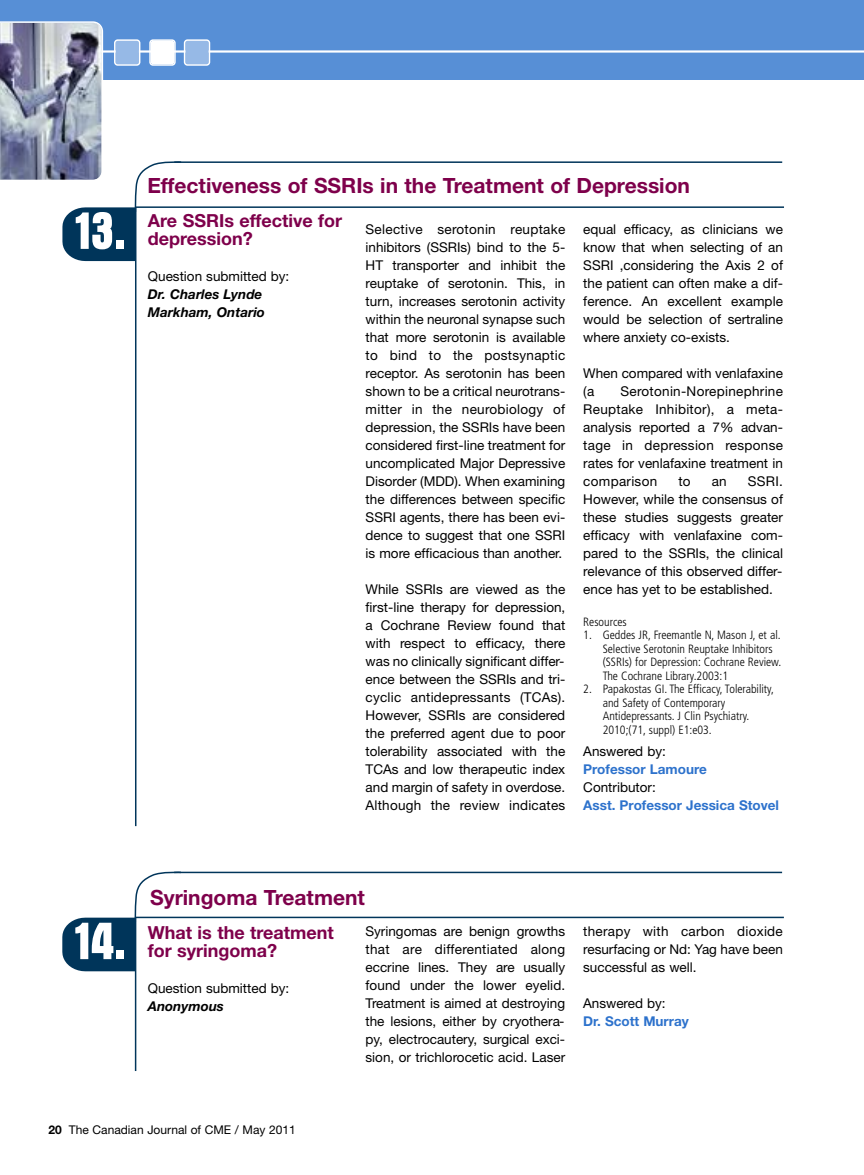
<style>
.page{position:relative;width:864px;height:1175px;background:#fff}
.page>*{position:absolute;margin:0;border:0;box-sizing:border-box;transform-origin:0 0}
.t1{font:700 condensed 54.45px "Aurora BT";color:#fff}
.t2{font:700 21px "Helvetica Neue";color:#7e004b}
.t3{font:700 18px/18px "Helvetica Neue";color:#7e004b}
.t4{font:13.5px/18px "Helvetica Neue";color:#000;text-align:justify}
.t5{font:700 13.5px "Helvetica Neue";color:#2d72cc}
.t6{font:italic 700 13.5px/18px "Helvetica Neue";color:#000}
.t7{font:300 condensed 12px/13.5px "Frutiger";color:#000}
.t8{font:12px "Helvetica Neue";color:#000}
.s1{font-weight:700}
</style>
<div class="page">
<div style="left:0;top:0;width:864px;height:80px;background:#578fd6"></div>
<hr style="left:7px;top:50px;width:857px;height:3px;background:#fff">
<hr style="left:174px;top:161px;width:608px;height:2px;background:#00355a">
<hr style="left:135px;top:207px;width:1px;height:619px;background:#00355a">
<hr style="left:136px;top:206px;width:648px;height:2px;background:#00355a">
<svg style="left:0;top:21px;width:210px;height:240px"></svg>
<hr style="left:174px;top:871px;width:608px;height:2px;background:#00355a">
<hr style="left:135px;top:917px;width:1px;height:154px;background:#00355a">
<hr style="left:136px;top:916px;width:648px;height:2px;background:#00355a">
<svg style="left:62px;top:871px;width:120px;height:100px"></svg>
<h1 class="t1" style="left:76px;top:198px;width:52px">13.</h1>
<h2 class="t2" style="left:147px;top:178px;width:544px">Effectiveness of SSRIs in the Treatment of Depression</h2>
<h3 class="t3" style="left:148px;top:213px;width:196px">Are SSRIs effective for depression?</h3>
<p class="t4" style="left:148px;top:269px;width:143px">Question submitted by:</p>
<p class="t6" style="left:148px;top:287px;width:119px">Dr. Charles Lynde<br>Markham, Ontario</p>
<p class="t4" style="left:366px;top:222px;width:201px">Selective serotonin reuptake inhibitors (SSRIs) bind to the 5- HT transporter and inhibit the reuptake of serotonin. This, in turn, increases serotonin activity within the neuronal synapse such that more serotonin is available to bind to the postsynaptic receptor. As serotonin has been shown to be a critical neurotrans&shy;mitter in the neurobiology of depression, the SSRIs have been considered first-line treatment for uncomplicated Major Depressive Disorder (MDD). When examining the differences between specific SSRI agents, there has been evi&shy;dence to suggest that one SSRI is more efficacious than another.</p>
<p class="t4" style="left:366px;top:582px;width:201px">While SSRIs are viewed as the first-line therapy for depression, a Cochrane Review found that with respect to efficacy, there was no clinically significant differ&shy;ence between the SSRIs and tri&shy;cyclic antidepressants (TCAs).<br>However, SSRIs are considered the preferred agent due to poor tolerability associated with the TCAs and low therapeutic index and margin of safety in overdose.<br>Although the review indicates</p>
<p class="t4" style="left:583px;top:222px;width:201px">equal efficacy, as clinicians we know that when selecting of an SSRI ,considering the Axis 2 of the patient can often make a dif&shy;ference. An excellent example would be selection of sertraline where anxiety co-exists.</p>
<p class="t4" style="left:583px;top:366px;width:201px">When compared with venlafaxine (a</p>
<p class="t4" style="left:583px;top:384px;width:201px;text-indent:37px">Serotonin-Norepinephrine Reuptake Inhibitor), a meta&shy;analysis reported a 7% advan&shy;tage in depression response rates for venlafaxine treatment in comparison</p>
<p class="t4" style="left:583px;top:474px;width:201px;text-indent:165px">SSRI.<br>However, while the consensus of these studies suggests greater efficacy with venlafaxine com&shy;pared to the SSRIs, the clinical relevance of this observed differ&shy;ence has yet to be established.</p>
<p class="t7" style="left:583px;top:616px;width:45px">Resources</p>
<p class="t7" style="left:603px;top:629px;width:180px;text-indent:-19px">1. Geddes JR, Freemantle N, Mason J, et al.<br>Selective Serotonin Reuptake Inhibitors (SSRIs) for Depression: Cochrane Review.<br>The Cochrane Library.2003:1</p>
<p class="t7" style="left:603px;top:683px;width:173px;text-indent:-19px">2. Papakostas GI. The Efficacy, Tolerability, and Safety of Contemporary Antidepressants. J Clin Psychiatry.<br>2010;(71, suppl) E1:e03.</p>
<p class="t4" style="left:583px;top:744px;width:84px">Answered by:</p>
<p class="t5" style="left:583px;top:764px;width:125px">Professor Lamoure</p>
<p class="t4" style="left:583px;top:780px;width:74px">Contributor:</p>
<p class="t5" style="left:583px;top:800px;width:197px">Asst. Professor Jessica Stovel</p>
<p class="t4" style="left:678px;top:474px;width:14px">to</p>
<p class="t4" style="left:712px;top:474px;width:17px">an</p>
<h1 class="t1" style="left:76px;top:908px;width:52px">14.</h1>
<h2 class="t2" style="left:150px;top:890px;width:216px">Syringoma Treatment</h2>
<h3 class="t3" style="left:148px;top:925px;width:188px">What is the treatment for syringoma?</h3>
<p class="t4" style="left:148px;top:980px;width:143px">Question submitted by:</p>
<p class="t6" style="left:148px;top:998px;width:78px">Anonymous</p>
<p class="t4" style="left:366px;top:924px;width:201px">Syringomas are benign growths that are differentiated along eccrine lines. They are usually found under the lower eyelid.<br>Treatment is aimed at destroying the lesions, either by cryothera&shy;py, electrocautery, surgical exci&shy;sion, or trichlorocetic acid. Laser</p>
<p class="t4" style="left:583px;top:924px;width:201px">therapy with carbon dioxide resurfacing or Nd: Yag have been successful as well.</p>
<p class="t4" style="left:583px;top:996px;width:84px">Answered by:</p>
<p class="t5" style="left:583px;top:1016px;width:107px">Dr. Scott Murray</p>
<p class="t8" style="left:48px;top:1125px;width:249px"><span class="s1">20</span> The Canadian Journal of CME / May 2011</p>
</div>
